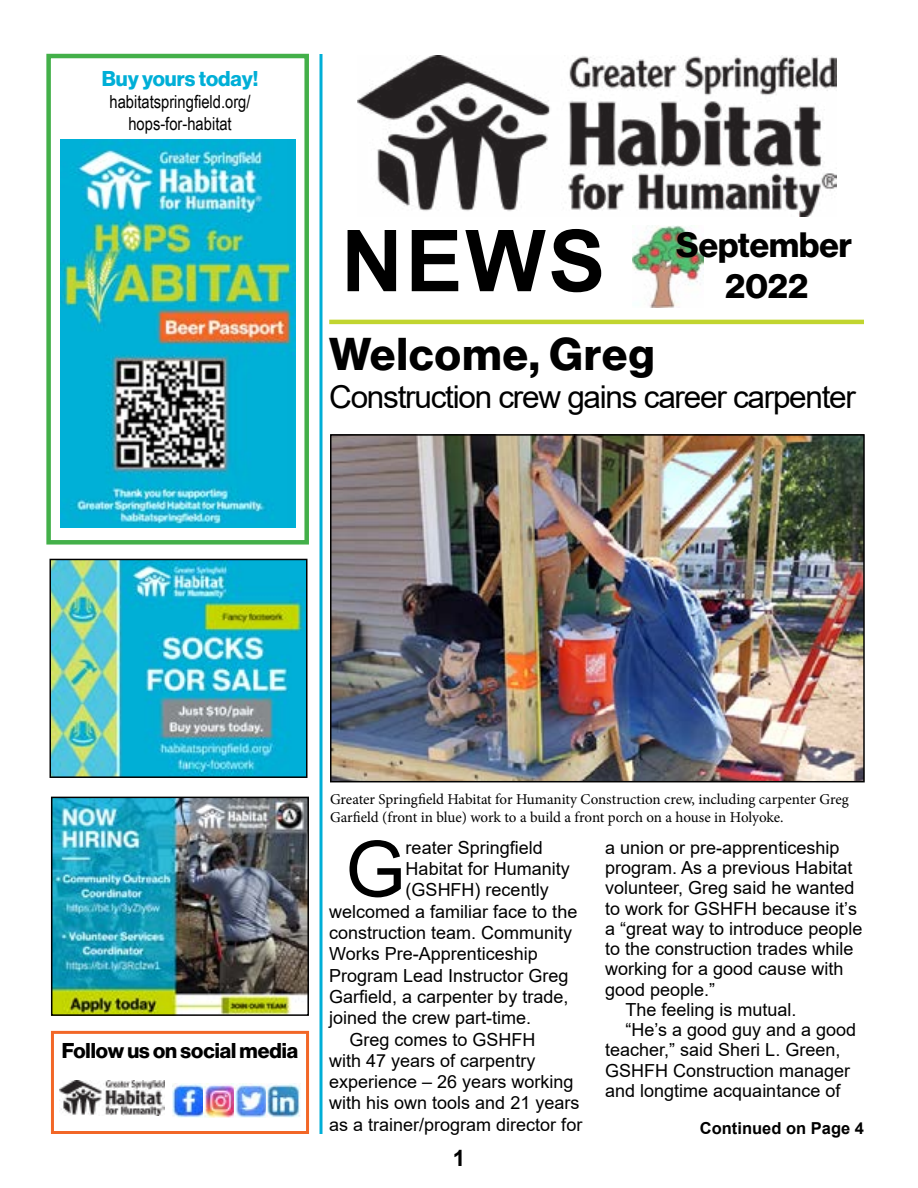
<style>
.page{position:relative;width:918px;height:1188px;background:#fff}
.page>*{position:absolute;margin:0;border:0;box-sizing:border-box;transform-origin:0 0}
.t1{font:700 85.5px "Arial";color:#000}
.t2{font:77.55px "Arial";color:#000}
.t3{font:45px "N Haas Grotesk DS Pro 75 Bd";letter-spacing:.03em;color:#000}
.t4{font:34.5px/41.4px "N Haas Grotesk DS Pro 75 Bd";color:#000;text-align:center}
.t5{font:31.5px "Arial";letter-spacing:-.04em;color:#000}
.t6{font:700 22.5px "Arial";color:#000}
.t7{font:21px "N Haas Grotesk DS Pro 75 Bd";color:#000}
.t8{font:21px "N Haas Grotesk DS Pro 75 Bd";color:#00afd7}
.t9{font:18px "Arial";color:#000}
.t10{font:18px/21.6px "Arial Narrow";color:#000;text-align:center}
.t11{font:700 16.5px "Arial";color:#000}
.t12{font:15px/18px "Minion Pro";letter-spacing:-.005em;color:#000}
</style>
<div class="page">
<img style="left:357px;top:56px;width:480px;height:160px">
<hr style="left:329px;top:320px;width:535px;height:4px;background:#c1d52f">
<hr style="left:320px;top:54px;width:2px;height:1080px;background:#00afd7">
<img style="left:54px;top:800px;width:252px;height:213px">
<div style="left:51px;top:797px;width:258px;height:219px;border:2px solid #000"></div>
<img style="left:333px;top:437px;width:529px;height:342px">
<div style="left:330px;top:434px;width:535px;height:348px;border:2px solid #000"></div>
<img style="left:53px;top:562px;width:252px;height:213px">
<div style="left:50px;top:559px;width:258px;height:219px;border:2px solid #000"></div>
<img style="left:633px;top:226px;width:71px;height:81px">
<img style="left:60px;top:140px;width:236px;height:387px">
<div style="left:46px;top:54px;width:263px;height:491px;border:4px solid #43b049"></div>
<img style="left:60px;top:1081px;width:105px;height:35px">
<img style="left:173px;top:1083px;width:30px;height:35px">
<img style="left:203px;top:1084px;width:63px;height:34px">
<img style="left:266px;top:1083px;width:34px;height:35px">
<div style="left:51px;top:1031px;width:258px;height:103px;border:3px solid #f26727"></div>
<p class="t8" style="left:102px;top:67px;width:158px">Buy yours today!</p>
<p class="t10" style="left:109px;top:90px;width:143px">habitatspringfield.org/ hops-for-habitat</p>
<h1 class="t1" style="left:341px;top:201px;width:266px">NEWS</h1>
<h3 class="t4" style="left:676px;top:224px;width:177px">September<br>2022</h3>
<h3 class="t3" style="left:329px;top:328px;width:327px">Welcome, Greg</h3>
<h3 class="t5" style="left:329px;top:376px;width:528px">Construction crew gains career carpenter</h3>
<p class="t7" style="left:62px;top:1038px;width:238px">Follow us on social media</p>
<p class="t12" style="left:330px;top:790px;width:520px">Greater Springfield Habitat for Humanity Construction crew, including carpenter Greg<br>Garfield (front in blue) work to a build a front porch on a house in Holyoke.</p>
<h2 class="t2" style="left:345px;top:816px;width:62px">G</h2>
<p class="t9" style="left:406px;top:835px;width:139px">reater Springfield</p>
<p class="t9" style="left:406px;top:856px;width:166px">Habitat for Humanity</p>
<p class="t9" style="left:406px;top:878px;width:145px">(GSHFH) recently</p>
<p class="t9" style="left:329px;top:899px;width:250px">welcomed a familiar face to the</p>
<p class="t9" style="left:329px;top:920px;width:245px">construction team. Community</p>
<p class="t9" style="left:329px;top:942px;width:210px">Works Pre-Apprenticeship</p>
<p class="t9" style="left:329px;top:963px;width:241px">Program Lead Instructor Greg</p>
<p class="t9" style="left:329px;top:984px;width:241px">Garfield, a carpenter by trade,</p>
<p class="t9" style="left:329px;top:1006px;width:204px">joined the crew part-time.</p>
<p class="t9" style="left:350px;top:1027px;width:188px">Greg comes to GSHFH</p>
<p class="t9" style="left:329px;top:1048px;width:208px">with 47 years of carpentry</p>
<p class="t9" style="left:329px;top:1069px;width:246px">experience – 26 years working</p>
<p class="t9" style="left:329px;top:1091px;width:252px">with his own tools and 21 years</p>
<p class="t9" style="left:329px;top:1112px;width:255px">as a trainer/program director for</p>
<p class="t6" style="left:453px;top:1142px;width:14px">1</p>
<p class="t9" style="left:605px;top:835px;width:236px">a union or pre-apprenticeship</p>
<p class="t9" style="left:605px;top:855px;width:249px">program. As a previous Habitat</p>
<p class="t9" style="left:605px;top:876px;width:251px">volunteer, Greg said he wanted</p>
<p class="t9" style="left:605px;top:896px;width:253px">to work for GSHFH because it’s</p>
<p class="t9" style="left:605px;top:916px;width:259px">a “great way to introduce people</p>
<p class="t9" style="left:605px;top:936px;width:250px">to the construction trades while</p>
<p class="t9" style="left:605px;top:957px;width:240px">working for a good cause with</p>
<p class="t9" style="left:605px;top:977px;width:112px">good people.”</p>
<p class="t9" style="left:626px;top:997px;width:173px">The feeling is mutual.</p>
<p class="t9" style="left:626px;top:1017px;width:232px">“He’s a good guy and a good</p>
<p class="t9" style="left:605px;top:1038px;width:237px">teacher,” said Sheri L. Green,</p>
<p class="t9" style="left:605px;top:1058px;width:247px">GSHFH Construction manager</p>
<p class="t9" style="left:605px;top:1078px;width:237px">and longtime acquaintance of</p>
<p class="t11" style="left:700px;top:1117px;width:166px">Continued on Page 4</p>
</div>
